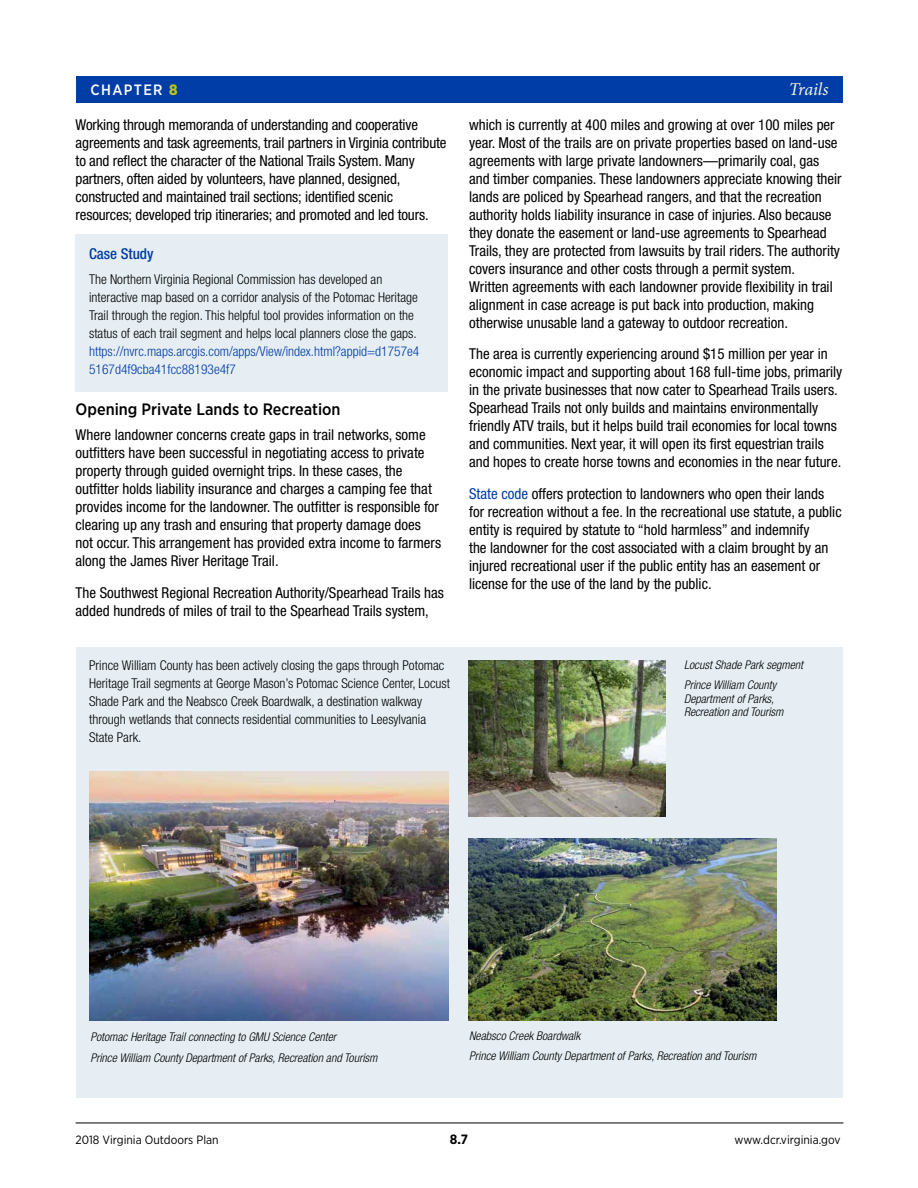
<style>
.page{position:relative;width:918px;height:1188px;background:#fff}
.page>*{position:absolute;margin:0;border:0;box-sizing:border-box;transform-origin:0 0}
.Pg_Header_text{font:italic 18px "Minion Pro";letter-spacing:-.015em;color:#f8f5e6}
.H2_Paragraph_subhead{font:500 16.5px "Gotham Narrow";color:#000}
.Body{font:condensed 15px/18px "Helvetica Neue LT Std";color:#000}
.Text_box_heading_1{font:500 condensed 15px "Helvetica Neue LT Std";color:#003da6}
.Pg_Header_text-2{font:500 15px "Gotham Narrow";letter-spacing:.09em;color:#fff}
.Text_box_body2{font:300 condensed 13.5px/18px "Helvetica Neue LT Std";color:#000}
.Text_box_body1{font:300 condensed 13.5px/18px "Helvetica Neue LT Std";color:#000}
.t1{font:700 13.5px "Gotham Narrow";color:#000}
.t2{font:italic 300 condensed 12px/13.5px "Helvetica Neue LT Std";color:#000}
.t3{font:12px "Gotham Narrow";color:#000}
.t4{font:700 12px "Gotham Narrow";color:#000}
.s1{font-weight:900;color:#bcc31a}
.s2{color:#003da6}
</style>
<div class="page">
<hr style="left:76px;top:1123px;width:767px;height:1px;background:#000">
<div style="left:76px;top:76px;width:766px;height:27px;background:#003da6"></div>
<div style="left:76px;top:235px;width:372px;height:157px;background:#e6eef3"></div>
<div style="left:76px;top:647px;width:766px;height:450px;background:#e6eef3"></div>
<img style="left:89px;top:772px;width:360px;height:248px">
<img style="left:469px;top:660px;width:196px;height:157px">
<img style="left:469px;top:838px;width:308px;height:182px">
<p class="Pg_Header_text-2" style="left:91px;top:80px;width:89px">CHAPTER <span class="s1">8</span></p>
<p class="Pg_Header_text" style="left:789px;top:76px;width:41px">Trails</p>
<p class="Body" style="left:76px;top:115px;width:372px">Working through memoranda of understanding and cooperative agreements and task agreements, trail partners in Virginia contribute to and reflect the character of the National Trails System. Many partners, often aided by volunteers, have planned, designed, constructed and maintained trail sections; identified scenic resources; developed trip itineraries; and promoted and led tours.</p>
<p class="Body" style="left:469px;top:115px;width:374px">which is currently at 400 miles and growing at over 100 miles per year. Most of the trails are on private properties based on land-use agreements with large private landowners—primarily coal, gas and timber companies. These landowners appreciate knowing their lands are policed by Spearhead rangers, and that the recreation authority holds liability insurance in case of injuries. Also because they donate the easement or land-use agreements to Spearhead Trails, they are protected from lawsuits by trail riders. The authority covers insurance and other costs through a permit system.<br>Written agreements with each landowner provide flexibility in trail alignment in case acreage is put back into production, making otherwise unusable land a gateway to outdoor recreation.</p>
<p class="Body" style="left:469px;top:345px;width:375px">The area is currently experiencing around $15 million per year in economic impact and supporting about 168 full-time jobs, primarily in the private businesses that now cater to Spearhead Trails users.<br>Spearhead Trails not only builds and maintains environmentally friendly ATV trails, but it helps build trail economies for local towns and communities. Next year, it will open its first equestrian trails and hopes to create horse towns and economies in the near future.</p>
<p class="Body" style="left:469px;top:484px;width:374px"><span class="s2">State code</span> offers protection to landowners who open their lands for recreation without a fee. In the recreational use statute, a public entity is required by statute to “hold harmless” and indemnify<br>the landowner for the cost associated with a claim brought by an injured recreational user if the public entity has an easement or license for the use of the land by the public.</p>
<p class="Text_box_heading_1" style="left:89px;top:245px;width:66px">Case Study</p>
<p class="Text_box_body2" style="left:89px;top:270px;width:332px">The Northern Virginia Regional Commission has developed an interactive map based on a corridor analysis of the Potomac Heritage Trail through the region. This helpful tool provides information on the status of each trail segment and helps local planners close the gaps. <span class="s2">https://nvrc.maps.arcgis.com/apps/View/index.html?appid=d1757e4<br>5167d4f9cba41fcc88193e4f7</span></p>
<p class="H2_Paragraph_subhead" style="left:76px;top:399px;width:267px">Opening Private Lands to Recreation</p>
<p class="Body" style="left:76px;top:426px;width:367px">Where landowner concerns create gaps in trail networks, some outfitters have been successful in negotiating access to private property through guided overnight trips. In these cases, the outfitter holds liability insurance and charges a camping fee that provides income for the landowner. The outfitter is responsible for clearing up any trash and ensuring that property damage does not occur. This arrangement has provided extra income to farmers along the James River Heritage Trail.</p>
<p class="Body" style="left:76px;top:583px;width:370px">The Southwest Regional Recreation Authority/Spearhead Trails has added hundreds of miles of trail to the Spearhead Trails system,</p>
<p class="Text_box_body1" style="left:89px;top:656px;width:362px">Prince William County has been actively closing the gaps through Potomac Heritage Trail segments at George Mason’s Potomac Science Center, Locust Shade Park and the Neabsco Creek Boardwalk, a destination walkway through wetlands that connects residential communities to Leesylvania State Park.</p>
<p class="t2" style="left:684px;top:658px;width:121px">Locust Shade Park segment</p>
<p class="t2" style="left:684px;top:679px;width:101px">Prince William County<br>Department of Parks,<br>Recreation and Tourism</p>
<p class="t2" style="left:90px;top:1031px;width:247px">Potomac Heritage Trail connecting to GMU Science Center</p>
<p class="t2" style="left:90px;top:1051px;width:289px">Prince William County Department of Parks, Recreation and Tourism</p>
<p class="t2" style="left:469px;top:1029px;width:113px">Neabsco Creek Boardwalk</p>
<p class="t2" style="left:469px;top:1050px;width:289px">Prince William County Department of Parks, Recreation and Tourism</p>
<p class="t3" style="left:76px;top:1132px;width:145px">2018 Virginia Outdoors Plan</p>
<p class="t1" style="left:450px;top:1130px;width:20px">8.7</p>
<p class="t4" style="left:456px;top:1132px;width:8px">7</p>
<p class="t3" style="left:735px;top:1132px;width:108px">www.dcr.virginia.gov</p>
</div>
